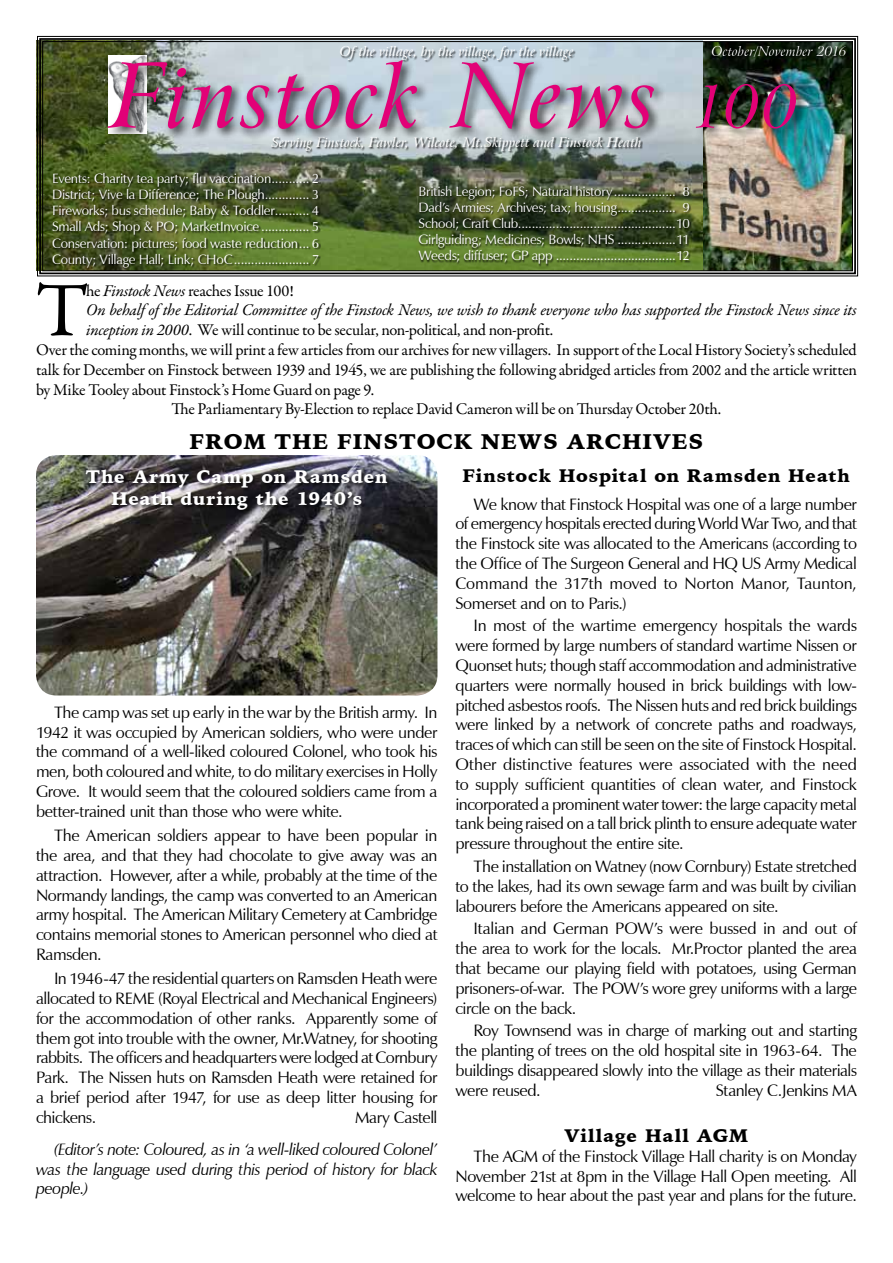
<style>
.page{position:relative;width:893px;height:1263px;background:#fff}
.page>*{position:absolute;margin:0;border:0;box-sizing:border-box;transform-origin:0 0}
.t1{font:italic 90px "Arrus BT";letter-spacing:.02em;color:#e20177}
.Editorial{font:77.55px "Garamond Premr Pro";color:#000}
.t2{font:italic 60px "Arrus BT";color:#e20177}
.Headline{font:900 21px "Iowan Old Style BT";letter-spacing:.05em;color:#000}
.Subhead_1{font:900 18px "Iowan Old Style BT";letter-spacing:.04em;color:#000}
.Subhead_1-2{font:900 18px/21.6px "Iowan Old Style BT";letter-spacing:.045em;color:#fff;text-align:center}
.Text{font:16.5px/19.8px "Zapf Humanist 601 BT";letter-spacing:-.025em;color:#000;text-align:justify}
.Editorial-2{font:16.5px/19.8px "Garamond Premr Pro";letter-spacing:-.02em;color:#000;text-align:justify}
.Text__1{font:16.5px/19.8px "Zapf Humanist 601 BT";letter-spacing:-.01em;color:#000;text-align:justify}
.Editorial-3{font:italic 16.5px/19.8px "Garamond Premr Pro";letter-spacing:-.02em;color:#000}
.Text-2{font:italic 16.5px/19.8px "Zapf Humanist 601 BT";letter-spacing:-.03em;color:#000;text-align:justify}
.Contents{font:13.5px "Zapf Humanist 601 BT";letter-spacing:-.02em;color:#fff}
.t3{font:italic 13.5px "Arrus BT";color:#fff}
.s1{font-style:italic}
.s2{font-style:normal}
.s3{font-family:"Gentium Basic"}
</style>
<div class="page">
<img style="left:36px;top:455px;width:401px;height:240px">
<div style="left:656px;top:42px;width:207px;height:22px;background:#fff;opacity:.75"></div>
<img style="left:37px;top:36px;width:821px;height:241px">
<div style="left:39px;top:38px;width:817px;height:236px;border:2px solid #000"></div>
<div style="left:42px;top:41px;width:811px;height:230px;border:1px solid #000"></div>
<div style="left:85px;top:469px;width:307px;height:45px;background:#000;opacity:.75"></div>
<div style="left:52px;top:172px;width:269px;height:98px;background:#000;opacity:.75"></div>
<div style="left:418px;top:185px;width:274px;height:81px;background:#000;opacity:.75"></div>
<p class="t3" style="left:340px;top:43px;width:235px">Of the village, by the village, for the village</p>
<p class="t3" style="left:712px;top:43px;width:137px">October/November 2016</p>
<p class="t1" style="left:111px;top:40px;width:548px">Finstock News</p>
<p class="t3" style="left:271px;top:134px;width:372px">Serving Finstock, Fawler, Wilcote, Mt.Skippett and Finstock Heath</p>
<p class="t2" style="left:692px;top:70px;width:108px">100</p>
<p class="Contents" style="left:52px;top:170px;width:221px">Events: Charity tea party; flu vaccination</p>
<p class="Contents" style="left:312px;top:170px;width:9px">2</p>
<p class="Contents" style="left:52px;top:186px;width:214px">District; Vive la Difference; The Plough</p>
<p class="Contents" style="left:312px;top:186px;width:9px">3</p>
<p class="Contents" style="left:52px;top:202px;width:224px">Fireworks; bus schedule; Baby &amp; Toddler</p>
<p class="Contents" style="left:312px;top:202px;width:9px">4</p>
<p class="Contents" style="left:52px;top:218px;width:209px">Small Ads; Shop &amp; PO; MarketInvoice</p>
<p class="Contents" style="left:312px;top:218px;width:9px">5</p>
<p class="Contents" style="left:52px;top:235px;width:269px">Conservation: pictures; food waste reduction 6</p>
<p class="Contents" style="left:52px;top:251px;width:182px">County; Village Hall; Link; CHoC</p>
<p class="Contents" style="left:312px;top:251px;width:9px">7</p>
<p class="Contents" style="left:418px;top:183px;width:273px">British Legion; FoFS; Natural history .................. 8</p>
<p class="Contents" style="left:418px;top:199px;width:273px">Dad’s Armies; Archives; tax; housing................. 9</p>
<p class="Contents" style="left:418px;top:215px;width:273px">School; Craft Club..............................................10</p>
<p class="Contents" style="left:418px;top:231px;width:273px">Girlguiding; Medicines; Bowls; NHS .................11</p>
<p class="Contents" style="left:418px;top:247px;width:273px">Weeds; diffuser; GP app ...................................12</p>
<p class="Editorial" style="left:36px;top:264px;width:53px">T</p>
<p class="Editorial-2" style="left:86px;top:281px;width:209px">he <span class="s1">Finstock News</span> reaches Issue 100!</p>
<p class="Editorial-3" style="left:86px;top:301px;width:772px">On behalf of the Editorial Committee of the Finstock News, we wish to thank everyone who has supported the Finstock News since its inception in 2000<span class="s2">. We will continue to be secular, non-political, and non-profit.</span></p>
<p class="Editorial-2" style="left:36px;top:340px;width:822px">Over the coming months, we will print a few articles from our archives for new villagers. In support of the Local History Society’s scheduled talk for December on Finstock between 1939 and 1945, we are publishing the following abridged articles from <span class="s3">2002</span> and the article written by Mike Tooley about Finstock’s Home Guard on page 9.</p>
<p class="Editorial-2" style="left:172px;top:400px;width:551px">The Parliamentary By-Election to replace David Cameron will be on Thursday October 20th.</p>
<p class="Headline" style="left:190px;top:428px;width:515px">FROM THE FINSTOCK NEWS ARCHIVES</p>
<p class="Subhead_1-2" style="left:86px;top:466px;width:303px">The Army Camp on Ramsden<br>Heath during the 1940’s</p>
<p class="Text" style="left:36px;top:702px;width:403px;text-indent:18px">The camp was set up early in the war by the British army. In 1942 it was occupied by American soldiers, who were under the command of a well-liked coloured Colonel, who took his men, both coloured and white, to do military exercises in Holly Grove. It would seem that the coloured soldiers came from a better-trained unit than those who were white.</p>
<p class="Text" style="left:36px;top:825px;width:403px;text-indent:18px">The American soldiers appear to have been popular in the area, and that they had chocolate to give away was an attraction. However, after a while, probably at the time of the Normandy landings, the camp was converted to an American army hospital. The American Military Cemetery at Cambridge contains memorial stones to American personnel who died at Ramsden.</p>
<p class="Text" style="left:36px;top:969px;width:403px;text-indent:18px">In 1946-47 the residential quarters on Ramsden Heath were allocated to REME (Royal Electrical and Mechanical Engineers) for the accommodation of other ranks. Apparently some of them got into trouble with the owner, Mr.Watney, for shooting rabbits. The officers and headquarters were lodged at Cornbury Park. The Nissen huts on Ramsden Heath were retained for a brief period after 1947, for use as deep litter housing for chickens.</p>
<p class="Text" style="left:355px;top:1107px;width:84px">Mary Castell</p>
<p class="Text-2" style="left:36px;top:1139px;width:403px;text-indent:18px">(Editor’s note: Coloured, as in ‘a well-liked coloured Colonel’ was the language used during this period of history for black people.)</p>
<p class="Subhead_1" style="left:462px;top:464px;width:389px">Finstock Hospital on Ramsden Heath</p>
<p class="Text__1" style="left:455px;top:494px;width:403px;text-indent:18px">We know that Finstock Hospital was one of a large number of emergency hospitals erected during World War Two, and that the Finstock site was allocated to the Americans (according to the Office of The Surgeon General and HQ US Army Medical Command the 317th moved to Norton Manor, Taunton, Somerset and on to Paris.)</p>
<p class="Text" style="left:455px;top:616px;width:403px;text-indent:18px">In most of the wartime emergency hospitals the wards were formed by large numbers of standard wartime Nissen or Quonset huts; though staff accommodation and administrative quarters were normally housed in brick buildings with low&shy;pitched asbestos roofs. The Nissen huts and red brick buildings were linked by a network of concrete paths and roadways, traces of which can still be seen on the site of Finstock Hospital.<br>Other distinctive features were associated with the need to supply sufficient quantities of clean water, and Finstock incorporated a prominent water tower: the large capacity metal tank being raised on a tall brick plinth to ensure adequate water pressure throughout the entire site.</p>
<p class="Text" style="left:455px;top:856px;width:403px;text-indent:18px">The installation on Watney (now Cornbury) Estate stretched to the lakes, had its own sewage farm and was built by civilian labourers before the Americans appeared on site.</p>
<p class="Text" style="left:455px;top:919px;width:403px;text-indent:18px">Italian and German POW’s were bussed in and out of the area to work for the locals. Mr.Proctor planted the area that became our playing field with potatoes, using German prisoners-of-war. The POW’s wore grey uniforms with a large circle on the back.</p>
<p class="Text" style="left:455px;top:1021px;width:403px;text-indent:18px">Roy Townsend was in charge of marking out and starting the planting of trees on the old hospital site in 1963-64. The buildings disappeared slowly into the village as their materials were reused.</p>
<p class="Text" style="left:716px;top:1080px;width:143px">Stanley C.Jenkins MA</p>
<p class="Subhead_1" style="left:565px;top:1124px;width:185px">Village Hall AGM</p>
<p class="Text" style="left:455px;top:1146px;width:403px;text-indent:18px">The AGM of the Finstock Village Hall charity is on Monday November 21st at 8pm in the Village Hall Open meeting. All welcome to hear about the past year and plans for the future.</p>
</div>
